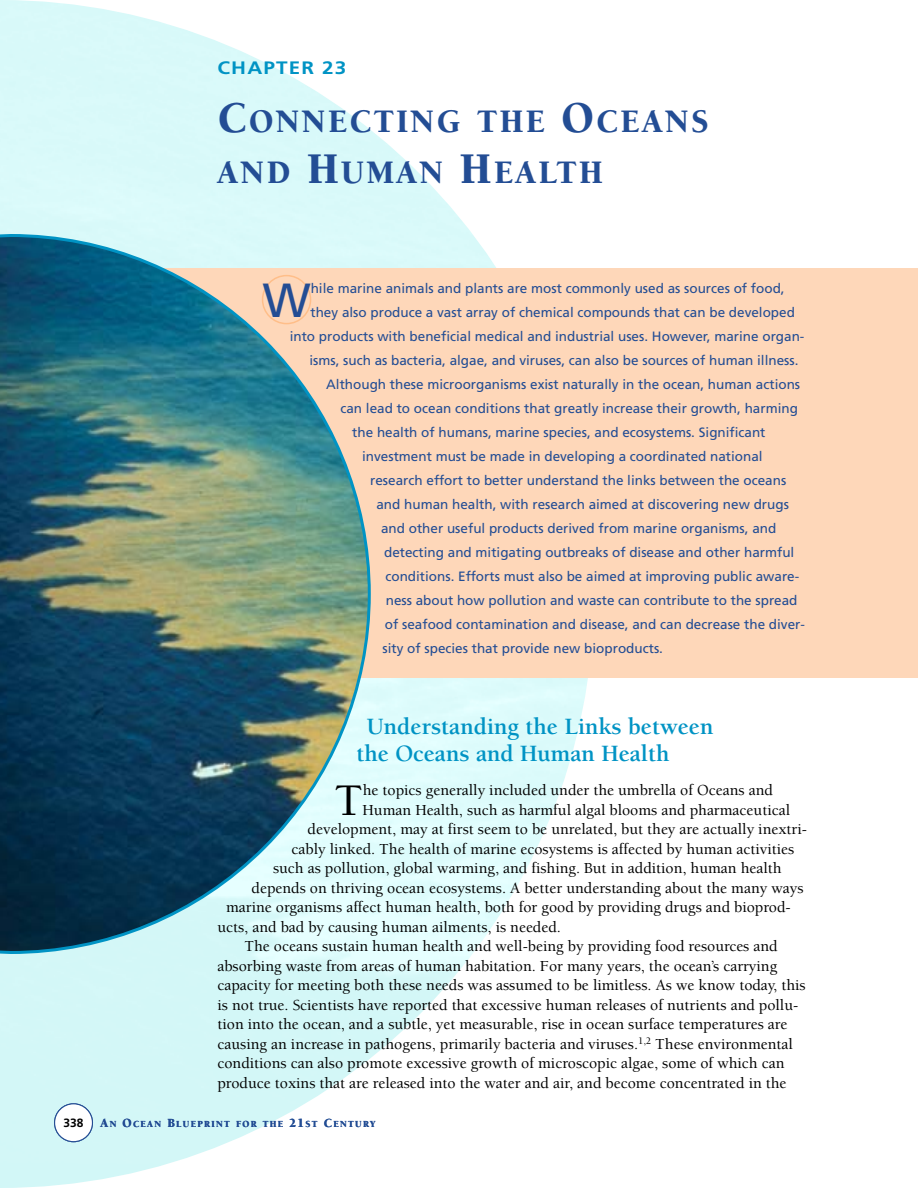
<style>
.page{position:relative;width:918px;height:1188px;background:#fff}
.page>*{position:absolute;margin:0;border:0;box-sizing:border-box;transform-origin:0 0}
.t1{font:47.85px "Frutiger";color:#234d94}
.t2{font:500 46.5px "Berkeley";color:#000}
.t3{font:900 33.75px/51px "Berkeley";letter-spacing:.075em;color:#234d94;scale:.95 1}
.t4{font:700 24px/27px "Berkeley";color:#0093c4}
.t5{font:700 18px "Frutiger";letter-spacing:.055em;color:#0093c4;scale:1.15 1}
.t6{font:500 15.75px "Berkeley";color:#000}
.t7{font:13.5px "Frutiger";color:#234d94}
.t8{font:700 12px "Frutiger";color:#000}
.t9{font:900 9.6px "Berkeley";letter-spacing:.145em;color:#234d94;scale:.95 1}
.s1{font-size:45px}
.s2{font-size:12.75px}
</style>
<div class="page">
<img style="left:0;top:0;width:588px;height:1188px">
<svg style="left:54px;top:1103px;width:39px;height:39px"></svg>
<div style="left:54px;top:268px;width:864px;height:410px;background:#fed7b9"></div>
<svg style="left:0;top:236px;width:11px;height:716px;background:#0e3b54"></svg>
<img style="left:11px;top:234px;width:360px;height:720px">
<p class="t5" style="left:218px;top:60px;width:114px">CHAPTER 23</p>
<h3 class="t3" style="left:217px;top:99px;width:519px"><span class="s1">C</span>ONNECTING THE <span class="s1">O</span>CEANS<br>AND <span class="s1">H</span>UMAN <span class="s1">H</span>EALTH</h3>
<h1 class="t1" style="left:263px;top:281px;width:49px">W</h1>
<p class="t7" style="left:311px;top:282px;width:476px">hile marine animals and plants are most commonly used as sources of food,</p>
<p class="t7" style="left:310px;top:306px;width:486px">they also produce a vast array of chemical compounds that can be developed</p>
<p class="t7" style="left:290px;top:330px;width:516px">into products with beneficial medical and industrial uses. However, marine organ-</p>
<p class="t7" style="left:309px;top:354px;width:491px">isms, such as bacteria, algae, and viruses, can also be sources of human illness.</p>
<p class="t7" style="left:326px;top:378px;width:475px">Although these microorganisms exist naturally in the ocean, human actions</p>
<p class="t7" style="left:340px;top:402px;width:459px">can lead to ocean conditions that greatly increase their growth, harming</p>
<p class="t7" style="left:352px;top:426px;width:415px">the health of humans, marine species, and ecosystems. Significant</p>
<p class="t7" style="left:362px;top:450px;width:402px">investment must be made in developing a coordinated national</p>
<p class="t7" style="left:370px;top:474px;width:418px">research effort to better understand the links between the oceans</p>
<p class="t7" style="left:376px;top:498px;width:414px">and human health, with research aimed at discovering new drugs</p>
<p class="t7" style="left:381px;top:522px;width:397px">and other useful products derived from marine organisms, and</p>
<p class="t7" style="left:384px;top:546px;width:412px">detecting and mitigating outbreaks of disease and other harmful</p>
<p class="t7" style="left:385px;top:570px;width:415px">conditions. Efforts must also be aimed at improving public aware-</p>
<p class="t7" style="left:386px;top:594px;width:413px">ness about how pollution and waste can contribute to the spread</p>
<p class="t7" style="left:385px;top:618px;width:422px">of seafood contamination and disease, and can decrease the diver-</p>
<p class="t7" style="left:383px;top:642px;width:282px">sity of species that provide new bioproducts.</p>
<h3 class="t4" style="left:357px;top:715px;width:358px;text-indent:10px">Understanding the Links between the Oceans and Human Health</h3>
<h2 class="t2" style="left:334px;top:782px;width:30px">T</h2>
<p class="t6" style="left:363px;top:784px;width:412px">he topics generally included under the umbrella of Oceans and</p>
<p class="t6" style="left:363px;top:803px;width:429px">Human Health, such as harmful algal blooms and pharmaceutical</p>
<p class="t6" style="left:308px;top:823px;width:501px">development, may at first seem to be unrelated, but they are actually inextri-</p>
<p class="t6" style="left:292px;top:842px;width:504px">cably linked. The health of marine ecosystems is affected by human activities</p>
<p class="t6" style="left:273px;top:862px;width:510px">such as pollution, global warming, and fishing. But in addition, human health</p>
<p class="t6" style="left:252px;top:881px;width:553px">depends on thriving ocean ecosystems. A better understanding about the many ways</p>
<p class="t6" style="left:226px;top:901px;width:566px">marine organisms affect human health, both for good by providing drugs and bioprod-</p>
<p class="t6" style="left:217px;top:920px;width:345px">ucts, and bad by causing human ailments, is needed.</p>
<p class="t6" style="left:245px;top:940px;width:535px">The oceans sustain human health and well-being by providing food resources and</p>
<p class="t6" style="left:217px;top:959px;width:561px">absorbing waste from areas of human habitation. For many years, the ocean’s carrying</p>
<p class="t6" style="left:217px;top:979px;width:590px">capacity for meeting both these needs was assumed to be limitless. As we know today, this</p>
<p class="t6" style="left:217px;top:998px;width:582px">is not true. Scientists have reported that excessive human releases of nutrients and pollu-</p>
<p class="t6" style="left:217px;top:1018px;width:571px">tion into the ocean, and a subtle, yet measurable, rise in ocean surface temperatures are</p>
<p class="t6" style="left:217px;top:1037px;width:577px">causing an increase in pathogens, primarily bacteria and viruses.<sup>1,2</sup> These environmental</p>
<p class="t6" style="left:217px;top:1057px;width:568px">conditions can also promote excessive growth of microscopic algae, some of which can</p>
<p class="t6" style="left:217px;top:1076px;width:571px">produce toxins that are released into the water and air, and become concentrated in the</p>
<p class="t8" style="left:63px;top:1118px;width:22px">338</p>
<p class="t9" style="left:100px;top:1120px;width:291px"><span class="s2">A</span>N <span class="s2">O</span>CEAN <span class="s2">B</span>LUEPRINT FOR THE <span class="s2">21</span>ST <span class="s2">C</span>ENTURY</p>
</div>
